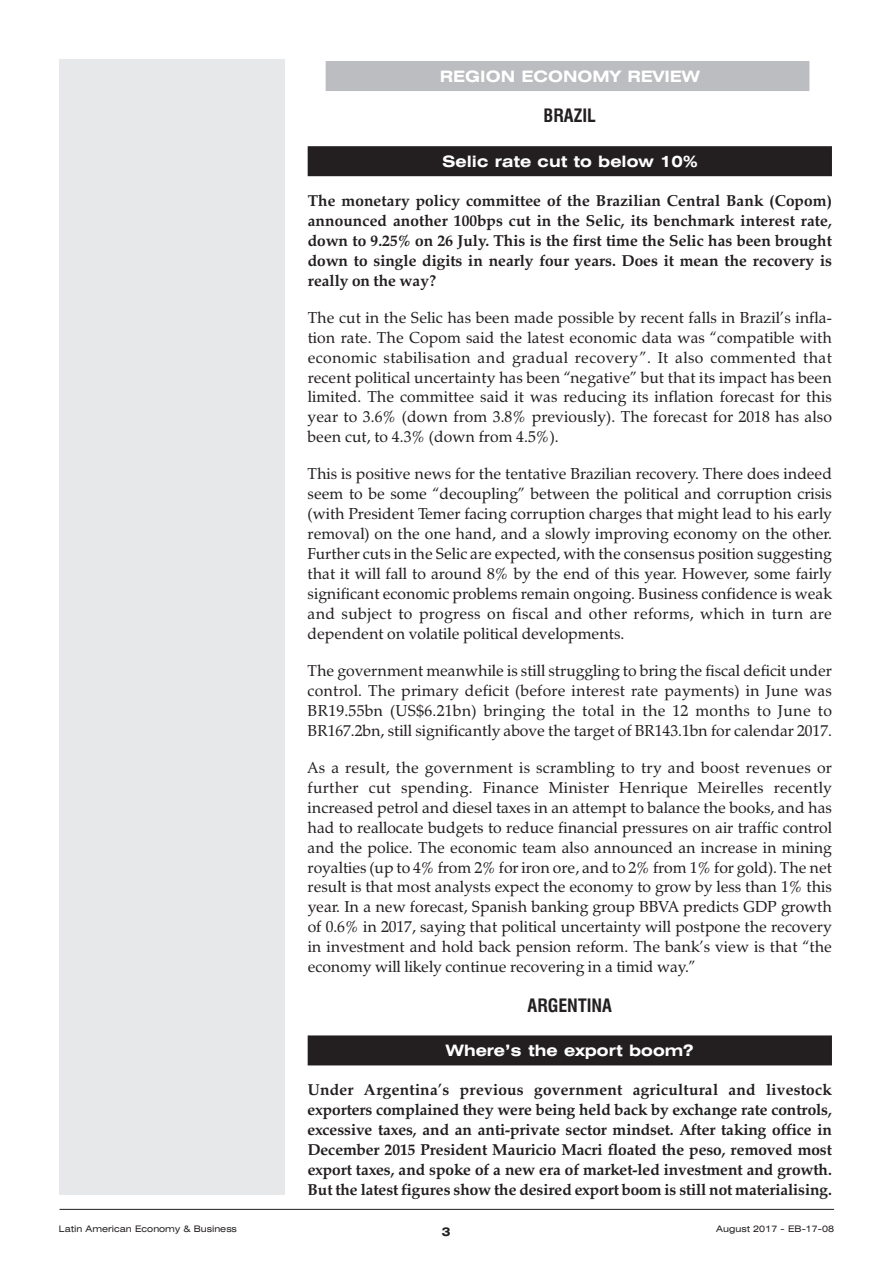
<style>
.page{position:relative;width:893px;height:1263px;background:#fff}
.page>*{position:absolute;margin:0;border:0;box-sizing:border-box;transform-origin:0 0}
.t1{font:700 condensed 18px "Swiss 721 BT";color:#231f20}
.t2{font:15.75px/20px "Zapf Calligraphic 801 BT";color:#231f20;text-align:justify}
.t3{font:700 15.75px/20px "Zapf Calligraphic 801 BT";color:#231f20;text-align:justify}
.t4{font:700 expanded 15.75px "Swiss 721 BT";color:#fff}
.t5{font:700 expanded 12px "Swiss 721 BT";color:#231f20}
.t6{font:expanded 9px "Swiss 721 BT";color:#231f20}
</style>
<div class="page">
<div style="left:326px;top:61px;width:483px;height:30px;background:#bcbdc0"></div>
<div style="left:308px;top:146px;width:524px;height:30px;background:#231f20"></div>
<div style="left:308px;top:1035px;width:524px;height:30px;background:#231f20"></div>
<div style="left:60px;top:60px;width:225px;height:1135px;background:#e7e8e9"></div>
<hr style="left:60px;top:1209px;width:774px;height:1px;background:#231f20">
<p class="t4" style="left:440px;top:67px;width:262px">REGION ECONOMY REVIEW</p>
<p class="t1" style="left:544px;top:105px;width:54px">BRAZIL</p>
<p class="t4" style="left:442px;top:153px;width:257px">Selic rate cut to below 10%</p>
<p class="t3" style="left:308px;top:190px;width:526px">The monetary policy committee of the Brazilian Central Bank (Copom) announced another 100bps cut in the Selic, its benchmark interest rate, down to 9.25% on 26 July. This is the first time the Selic has been brought down to single digits in nearly four years. Does it mean the recovery is really on the way?</p>
<p class="t2" style="left:308px;top:307px;width:526px">The cut in the Selic has been made possible by recent falls in Brazil’s infla&shy;tion rate. The Copom said the latest economic data was “compatible with economic stabilisation and gradual recovery”. It also commented that recent political uncertainty has been “negative” but that its impact has been limited. The committee said it was reducing its inflation forecast for this year to 3.6% (down from 3.8% previously). The forecast for 2018 has also been cut, to 4.3% (down from 4.5%).</p>
<p class="t2" style="left:308px;top:464px;width:526px">This is positive news for the tentative Brazilian recovery. There does indeed seem to be some “decoupling” between the political and corruption crisis (with President Temer facing corruption charges that might lead to his early removal) on the one hand, and a slowly improving economy on the other.<br>Further cuts in the Selic are expected, with the consensus position suggesting that it will fall to around 8% by the end of this year. However, some fairly significant economic problems remain ongoing. Business confidence is weak and subject to progress on fiscal and other reforms, which in turn are dependent on volatile political developments.</p>
<p class="t2" style="left:308px;top:660px;width:526px">The government meanwhile is still struggling to bring the fiscal deficit under control. The primary deficit (before interest rate payments) in June was BR19.55bn (US$6.21bn) bringing the total in the 12 months to June to BR167.2bn, still significantly above the target of BR143.1bn for calendar 2017.</p>
<p class="t2" style="left:308px;top:757px;width:526px">As a result, the government is scrambling to try and boost revenues or further cut spending. Finance Minister Henrique Meirelles recently increased petrol and diesel taxes in an attempt to balance the books, and has had to reallocate budgets to reduce financial pressures on air traffic control and the police. The economic team also announced an increase in mining royalties (up to 4% from 2% for iron ore, and to 2% from 1% for gold). The net result is that most analysts expect the economy to grow by less than 1% this year. In a new forecast, Spanish banking group BBVA predicts GDP growth of 0.6% in 2017, saying that political uncertainty will postpone the recovery in investment and hold back pension reform. The bank’s view is that “the economy will likely continue recovering in a timid way.”</p>
<p class="t1" style="left:527px;top:995px;width:86px">ARGENTINA</p>
<p class="t4" style="left:446px;top:1042px;width:249px">Where’s the export boom?</p>
<p class="t3" style="left:308px;top:1080px;width:526px">Under Argentina’s previous government agricultural and livestock exporters complained they were being held back by exchange rate controls, excessive taxes, and an anti-private sector mindset. After taking office in December 2015 President Mauricio Macri floated the peso, removed most export taxes, and spoke of a new era of market-led investment and growth.<br>But the latest figures show the desired export boom is still not materialising.</p>
<p class="t6" style="left:59px;top:1224px;width:180px">Latin American Economy &amp; Business</p>
<p class="t5" style="left:442px;top:1225px;width:10px">3</p>
<p class="t6" style="left:716px;top:1224px;width:119px">August 2017 - EB-17-08</p>
</div>
